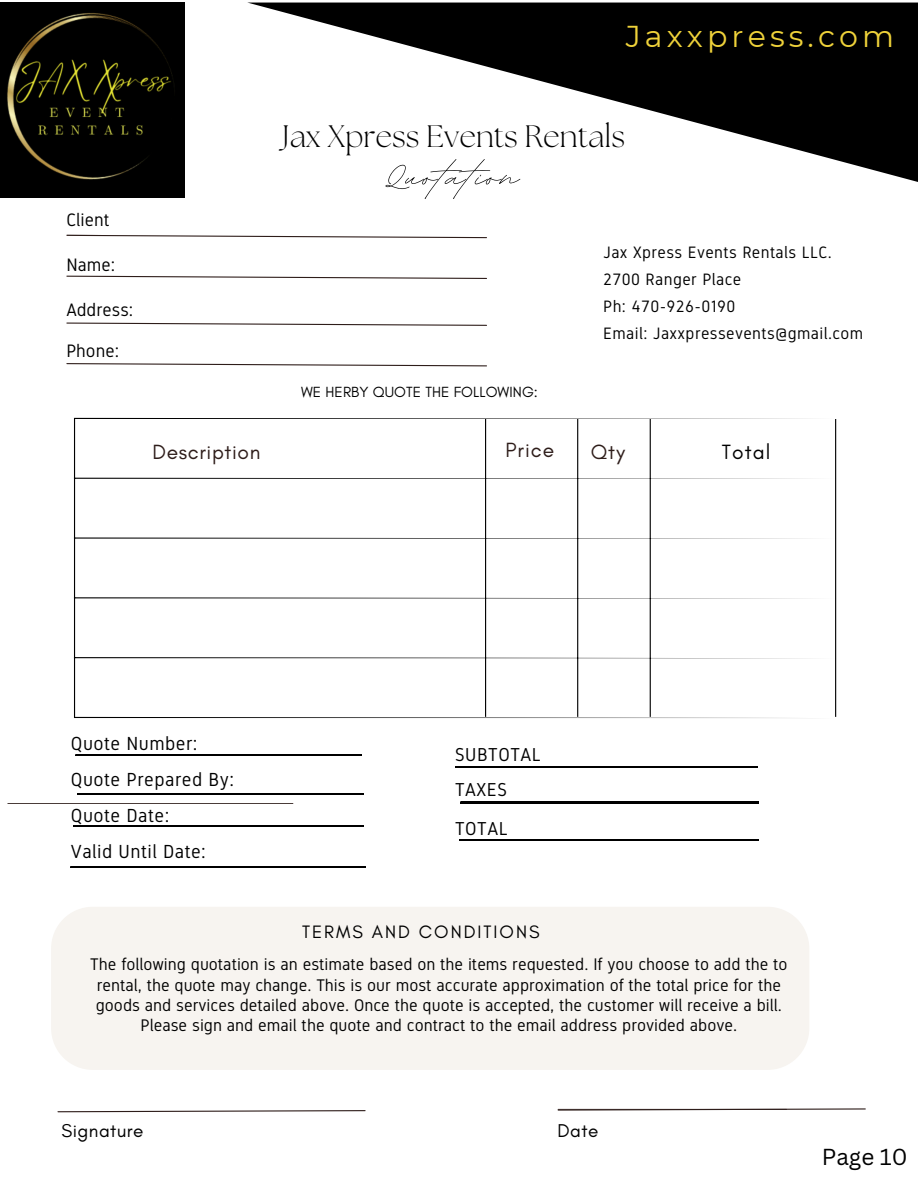
<style>
.page{position:relative;width:918px;height:1188px;background:#fff}
.page>*{position:absolute;margin:0;border:0;box-sizing:border-box;transform-origin:0 0}
.t1{font:58.95px "BD Script";letter-spacing:.02em;color:#000}
.t2{font:300 30.9px "The Seasons";color:#000}
.t3{font:30.15px "Montserrat";letter-spacing:.135em;color:#efd23a}
.t4{font:22.5px "Canva Sans";color:#000}
.t5{font:21px "Glacial Indifference";letter-spacing:.03em;color:#2e1d1a}
.t6{font:21px "Glacial Indifference";letter-spacing:.05em;color:#000}
.t7{font:18.9px/36px "Gidole";letter-spacing:.025em;color:#000}
.t8{font:18.9px "Glacial Indifference";letter-spacing:.025em;color:#000}
.t9{font:18.75px/34.8px "Gidole";letter-spacing:.03em;color:#000}
.t10{font:18.3px "Glacial Indifference";letter-spacing:.11em;color:#000}
.t11{font:18px "Gidole";color:#000}
.t12{font:16.8px/20.2px "Gidole";color:#000;text-align:center}
.t13{font:16.5px "Gidole";letter-spacing:.025em;color:#000}
.t14{font:15px "Glacial Indifference";letter-spacing:.005em;color:#000}
</style>
<div class="page">
<svg style="left:76px;top:755px;width:285px;height:1px"></svg>
<hr style="left:8px;top:803px;width:285px;height:1px;background:#2e1d1a">
<svg style="left:78px;top:793px;width:286px;height:1px"></svg>
<svg style="left:73px;top:826px;width:291px;height:1px"></svg>
<svg style="left:57px;top:1110px;width:309px;height:2px"></svg>
<svg style="left:66px;top:235px;width:421px;height:3px"></svg>
<svg style="left:66px;top:276px;width:421px;height:3px"></svg>
<svg style="left:66px;top:323px;width:421px;height:3px"></svg>
<svg style="left:74px;top:418px;width:762px;height:300px"></svg>
<div style="left:51px;top:907px;width:758px;height:163px;background:#f7f4f0"></div>
<svg style="left:455px;top:767px;width:303px;height:1px"></svg>
<svg style="left:460px;top:802px;width:298px;height:1px"></svg>
<svg style="left:459px;top:840px;width:299px;height:1px"></svg>
<svg style="left:66px;top:363px;width:421px;height:3px"></svg>
<svg style="left:249px;top:3px;width:669px;height:179px"></svg>
<img style="left:0;top:3px;width:184px;height:194px">
<svg style="left:558px;top:1108px;width:308px;height:3px"></svg>
<svg style="left:71px;top:866px;width:295px;height:1px"></svg>
<p class="t3" style="left:626px;top:18px;width:270px">Jaxxpress.com</p>
<p class="t2" style="left:281px;top:122px;width:345px">Jax Xpress Events Rentals</p>
<p class="t11" style="left:66px;top:210px;width:45px">Client</p>
<p class="t11" style="left:66px;top:255px;width:50px">Name:</p>
<p class="t11" style="left:66px;top:300px;width:69px">Address:</p>
<p class="t11" style="left:66px;top:341px;width:54px">Phone:</p>
<p class="t1" style="left:385px;top:138px;width:135px">Quotation</p>
<p class="t14" style="left:301px;top:383px;width:238px">WE HERBY QUOTE THE FOLLOWING:</p>
<p class="t13" style="left:603px;top:243px;width:230px">Jax Xpress Events Rentals LLC.</p>
<p class="t13" style="left:603px;top:270px;width:140px">2700 Ranger Place</p>
<p class="t13" style="left:603px;top:297px;width:134px">Ph: 470-926-0190</p>
<p class="t13" style="left:603px;top:324px;width:261px">Email: Jaxxpressevents@gmail.com</p>
<p class="t5" style="left:152px;top:439px;width:109px">Description</p>
<p class="t5" style="left:505px;top:437px;width:51px">Price</p>
<p class="t5" style="left:591px;top:439px;width:36px">Qty</p>
<p class="t6" style="left:722px;top:439px;width:50px">Total</p>
<p class="t7" style="left:71px;top:726px;width:165px">Quote Number:<br>Quote Prepared By:<br>Quote Date:</p>
<p class="t7" style="left:71px;top:834px;width:136px">Valid Until Date:</p>
<p class="t9" style="left:455px;top:738px;width:87px">SUBTOTAL<br>TAXES</p>
<p class="t9" style="left:455px;top:811px;width:54px">TOTAL</p>
<p class="t10" style="left:302px;top:921px;width:239px">TERMS AND CONDITIONS</p>
<p class="t12" style="left:90px;top:955px;width:699px">The following quotation is an estimate based on the items requested. If you choose to add the to rental, the quote may change. This is our most accurate approximation of the total price for the goods and services detailed above. Once the quote is accepted, the customer will receive a bill.<br>Please sign and email the quote and contract to the email address provided above.</p>
<p class="t8" style="left:62px;top:1119px;width:83px">Signature</p>
<p class="t8" style="left:558px;top:1119px;width:42px">Date</p>
<p class="t4" style="left:822px;top:1141px;width:87px">Page 10</p>
</div>
